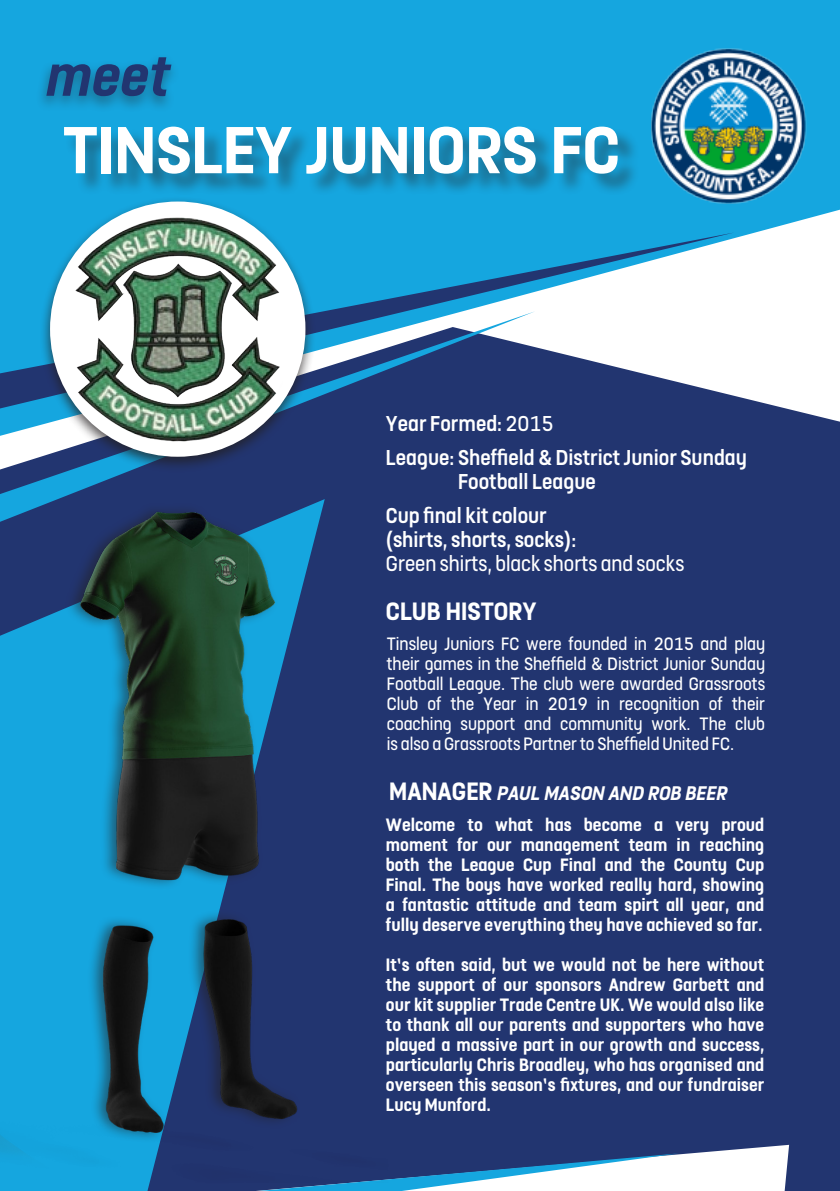
<style>
.page{position:relative;width:840px;height:1191px;background:#fff}
.page>*{position:absolute;margin:0;border:0;box-sizing:border-box;transform-origin:0 0}
.t1{font:700 74px "FS Dillon";color:#fff}
.t2{font:italic 700 64px "FS Dillon";color:#223570}
.t3{font:700 28px "FS Dillon";color:#fff}
.t4{font:500 24px "FS Dillon";color:#fff}
.t5{font:24px "FS Dillon";color:#fff}
.t6{font:italic 700 22px "FS Dillon";color:#fff}
.t7{font:700 20px/20px "FS Dillon";color:#fff;text-align:justify}
.t8{font:20px/20px "FS Dillon";color:#fff;text-align:justify}
.s1{font-weight:400}
.s2{font-style:normal;font-size:28px}
</style>
<div class="page">
<div style="left:406px;top:436px;width:433px;height:755px;background:#223570"></div>
<div style="left:535px;top:436px;width:196px;height:33px;background:#223570"></div>
<div style="left:316px;top:436px;width:219px;height:86px;background:#223570"></div>
<svg style="left:324px;top:1153px;width:354px;height:38px"></svg>
<svg style="left:0;top:0;width:839px;height:436px;background:#36a6d8"></svg>
<svg style="left:0;top:232px;width:733px;height:176px"></svg>
<div style="left:39px;top:196px;width:277px;height:277px;background:#231f20;opacity:.75"></div>
<div style="left:50px;top:201px;width:255px;height:256px;background:#fff;border-radius:50%"></div>
<img style="left:72px;top:214px;width:210px;height:227px">
<div style="left:36px;top:53px;width:145px;height:60px;background:#231f20;opacity:.45"></div>
<img style="left:0;top:441px;width:406px;height:741px">
<div style="left:65px;top:127px;width:574px;height:69px;background:#231f20;opacity:.45"></div>
<img style="left:644px;top:43px;width:164px;height:164px">
<p class="t2" style="left:47px;top:30px;width:126px">meet</p>
<p class="t1" style="left:63px;top:97px;width:558px">TINSLEY JUNIORS FC</p>
<p class="t4" style="left:386px;top:407px;width:169px">Year Formed: <span class="s1">2015</span></p>
<p class="t4" style="left:386px;top:441px;width:362px">League: Sheffield &amp; District Junior Sunday</p>
<p class="t4" style="left:458px;top:465px;width:139px">Football League</p>
<p class="t4" style="left:386px;top:499px;width:162px">Cup final kit colour</p>
<p class="t4" style="left:386px;top:523px;width:192px">(shirts, shorts, socks):</p>
<p class="t5" style="left:386px;top:548px;width:300px">Green shirts, black shorts and socks</p>
<p class="t3" style="left:386px;top:591px;width:152px">CLUB HISTORY</p>
<p class="t8" style="left:386px;top:632px;width:379px">Tinsley Juniors FC were founded in 2015 and play their games in the Sheffield &amp; District Junior Sunday Football League. The club were awarded Grassroots Club of the Year in 2019 in recognition of their coaching support and community work. The club is also a Grassroots Partner to Sheffield United FC.</p>
<p class="t6" style="left:389px;top:777px;width:340px"><span class="s2">MANAGER</span> PAUL MASON AND ROB BEER</p>
<p class="t7" style="left:386px;top:813px;width:379px">Welcome to what has become a very proud moment for our management team in reaching both the League Cup Final and the County Cup Final. The boys have worked really hard, showing a fantastic attitude and team spirt all year, and fully deserve everything they have achieved so far.</p>
<p class="t7" style="left:386px;top:953px;width:380px">It’s often said, but we would not be here without the support of our sponsors Andrew Garbett and our kit supplier Trade Centre UK. We would also like to thank all our parents and supporters who have played a massive part in our growth and success, particularly Chris Broadley, who has organised and overseen this season’s fixtures, and our fundraiser Lucy Munford.</p>
</div>
